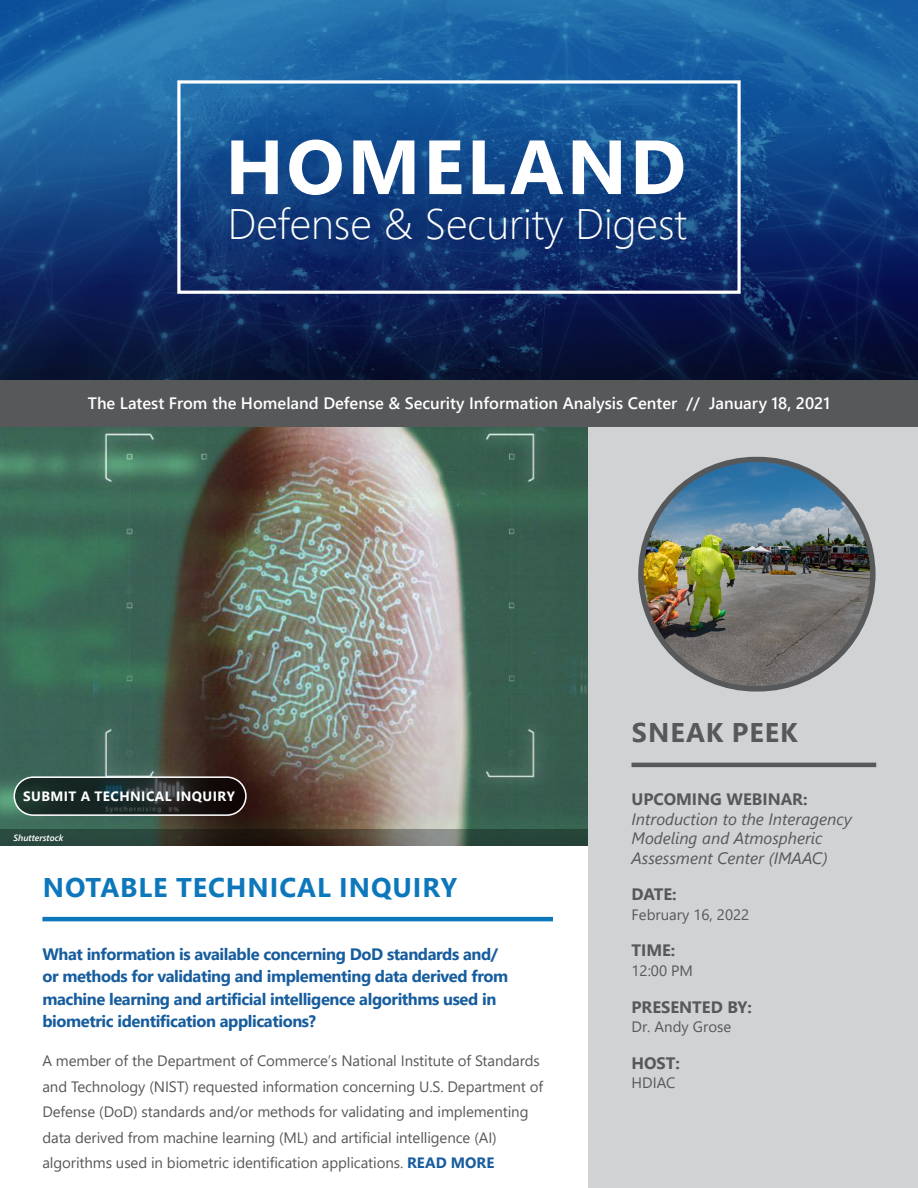
<style>
.page{position:relative;width:918px;height:1188px;background:#fff}
.page>*{position:absolute;margin:0;border:0;box-sizing:border-box;transform-origin:0 0}
.t1{font:700 76.5px "Segoe UI";letter-spacing:.035em;color:#fff}
.t2{font:300 42.6px "Segoe UI";color:#fff}
.Heading_1_-_Green{font:700 27px "Segoe UI";letter-spacing:.035em;color:#0d77bc}
.Heading_1_-_Gray{font:700 27px "Segoe UI";letter-spacing:.035em;color:#57585a}
.Heading_2_-_Green{font:700 16.5px/22.5px "Segoe UI";letter-spacing:-.025em;color:#175d9e}
.Cover_Banner_Text{font:600 16.5px "Segoe UI";color:#fff}
.SN_Heading_2{font:italic 16.5px/19.5px "Segoe UI";color:#57585a}
.SP_Heading{font:700 16.5px "Segoe UI";color:#57585a}
.Copy{font:15px/25.5px "Segoe UI";letter-spacing:-.005em;color:#57585a}
.SN_Copy{font:15px "Segoe UI";color:#57585a}
.White_Button_Text{font:700 13.5px "Segoe UI";letter-spacing:.035em;color:#fff}
.Image_Source{font:italic 600 9px "Segoe UI";color:#fff}
.s1{font-weight:700;color:#175d9e}
</style>
<div class="page">
<img style="left:0;top:0;width:918px;height:380px">
<img style="left:0;top:427px;width:588px;height:402px">
<svg style="left:0;top:829px;width:588px;height:17px;background:#384339"></svg>
<div style="left:588px;top:383px;width:330px;height:805px;background:#d1d2d4"></div>
<hr style="left:42px;top:917px;width:511px;height:4px;background:#0d77bc">
<div style="left:0;top:380px;width:918px;height:47px;background:#57585a"></div>
<hr style="left:632px;top:763px;width:244px;height:4px;background:#57585a">
<img style="left:641px;top:460px;width:232px;height:229px;border-radius:115px">
<div style="left:638px;top:457px;width:238px;height:235px;border:5px solid #57585a;border-radius:115px"></div>
<svg style="left:14px;top:777px;width:232px;height:38px;background:#1d2725"></svg>
<div style="left:14px;top:776px;width:233px;height:40px;border:2px solid #fff;border-radius:19px"></div>
<div style="left:177px;top:80px;width:564px;height:214px;border:3px solid #fff"></div>
<h1 class="t1" style="left:225px;top:95px;width:462px">HOMELAND</h1>
<h2 class="t2" style="left:228px;top:184px;width:461px">Defense &amp; Security Digest</h2>
<p class="Cover_Banner_Text" style="left:88px;top:388px;width:744px">The Latest From the Homeland Defense &amp; Security Information Analysis Center // January 18, 2021</p>
<p class="White_Button_Text" style="left:23px;top:784px;width:213px">SUBMIT A TECHNICAL INQUIRY</p>
<p class="Image_Source" style="left:14px;top:829px;width:52px">Shutterstock</p>
<p class="Heading_1_-_Green" style="left:43px;top:862px;width:416px">NOTABLE TECHNICAL INQUIRY</p>
<p class="Heading_2_-_Green" style="left:42px;top:941px;width:467px">What information is available concerning DoD standards and/ or methods for validating and implementing data derived from machine learning and artificial intelligence algorithms used in biometric identification applications?</p>
<p class="Copy" style="left:42px;top:1047px;width:502px">A member of the Department of Commerce’s National Institute of Standards and Technology (NIST) requested information concerning U.S. Department of Defense (DoD) standards and/or methods for validating and implementing data derived from machine learning (ML) and artificial intelligence (AI) algorithms used in biometric identification applications. <span class="s1">READ MORE</span></p>
<p class="Heading_1_-_Gray" style="left:632px;top:707px;width:167px">SNEAK PEEK</p>
<p class="SP_Heading" style="left:632px;top:784px;width:178px">UPCOMING WEBINAR:</p>
<p class="SN_Heading_2" style="left:632px;top:807px;width:222px">Introduction to the Interagency<br>Modeling and Atmospheric<br>Assessment Center (IMAAC)</p>
<p class="SP_Heading" style="left:632px;top:879px;width:47px">DATE:</p>
<p class="SN_Copy" style="left:632px;top:900px;width:119px">February 16, 2022</p>
<p class="SP_Heading" style="left:632px;top:935px;width:45px">TIME:</p>
<p class="SN_Copy" style="left:632px;top:956px;width:63px">12:00 PM</p>
<p class="SP_Heading" style="left:632px;top:991px;width:122px">PRESENTED BY:</p>
<p class="SN_Copy" style="left:632px;top:1013px;width:101px">Dr. Andy Grose</p>
<p class="SP_Heading" style="left:632px;top:1047px;width:50px">HOST:</p>
<p class="SN_Copy" style="left:632px;top:1069px;width:45px">HDIAC</p>
</div>
